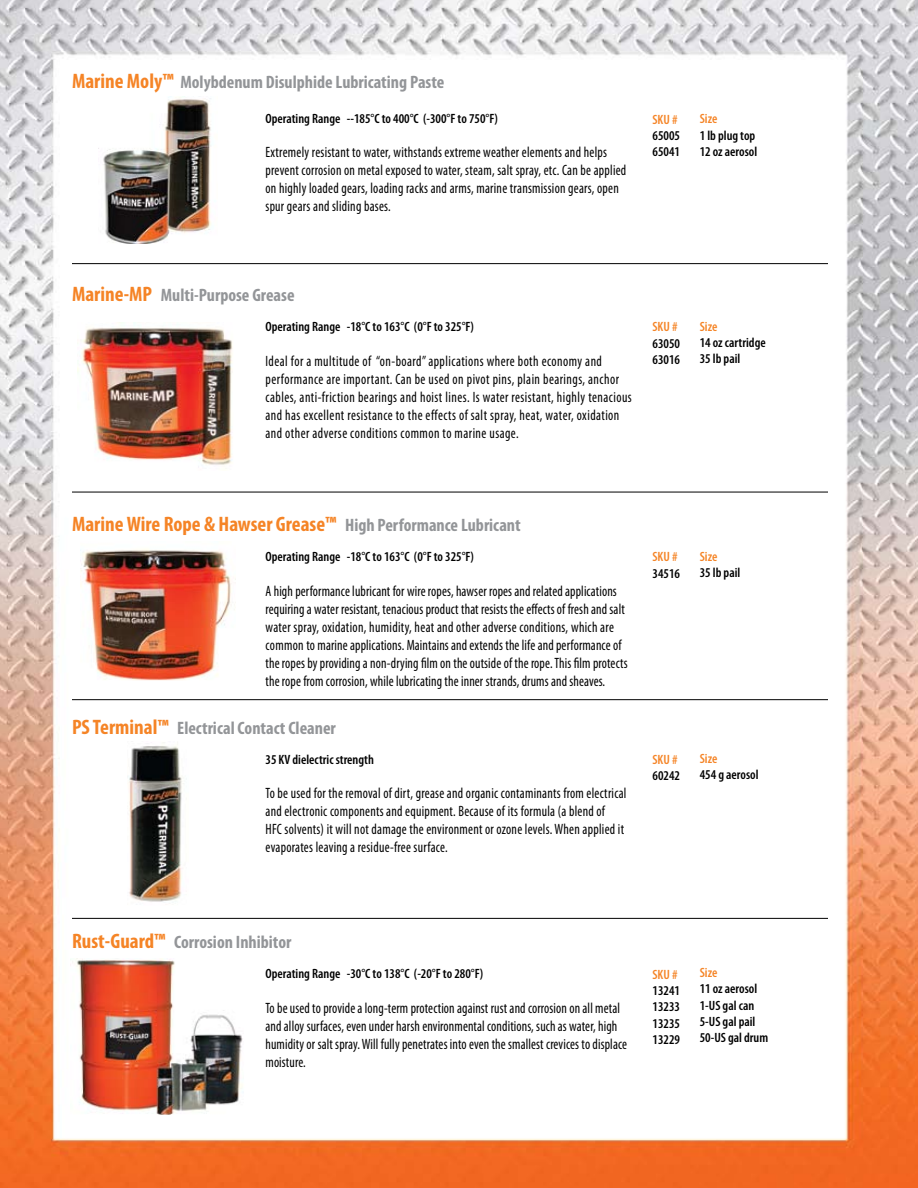
<style>
.page{position:relative;width:918px;height:1188px;background:#fff}
.page>*{position:absolute;margin:0;border:0;box-sizing:border-box;transform-origin:0 0}
.t1{font:700 condensed 21px "Myriad Pro";color:#f58426}
.t2{font:700 condensed 18px "Myriad Pro";color:#939598}
.t3{font:condensed 15px/18px "Myriad Pro";letter-spacing:.02em;color:#000;scale:.9 1}
.t4{font:600 condensed 13.5px/16.2px "Myriad Pro";color:#000}
.t5{font:600 condensed 13.5px "Myriad Pro";color:#f58426}
.s1{font-size:21px;color:#f58426}
.s2{font-size:18px;color:#939598}
</style>
<div class="page">
<img style="left:0;top:0;width:918px;height:1188px">
<hr style="left:72px;top:263px;width:756px;height:1px;background:#000">
<hr style="left:72px;top:492px;width:756px;height:1px;background:#000">
<hr style="left:72px;top:699px;width:756px;height:1px;background:#000">
<hr style="left:72px;top:918px;width:756px;height:1px;background:#000">
<img style="left:128px;top:741px;width:60px;height:165px">
<img style="left:99px;top:96px;width:118px;height:147px">
<img style="left:80px;top:541px;width:156px;height:141px">
<img style="left:70px;top:958px;width:176px;height:157px">
<img style="left:77px;top:323px;width:162px;height:147px">
<p class="t2" style="left:72px;top:71px;width:374px"><span class="s1">Marine Moly™</span> Molybdenum Disulphide Lubricating Paste</p>
<p class="t4" style="left:266px;top:110px;width:234px">Operating Range --185°C to 400°C (-300°F to 750°F)</p>
<p class="t3" style="left:266px;top:143px;width:402px">Extremely resistant to water, withstands extreme weather elements and helps prevent corrosion on metal exposed to water, steam, salt spray, etc. Can be applied on highly loaded gears, loading racks and arms, marine transmission gears, open spur gears and sliding bases.</p>
<p class="t5" style="left:652px;top:111px;width:27px">SKU #</p>
<p class="t4" style="left:652px;top:127px;width:29px">65005<br>65041</p>
<p class="t5" style="left:700px;top:111px;width:19px">Size</p>
<p class="t4" style="left:700px;top:127px;width:59px">1 lb plug top<br>12 oz aerosol</p>
<p class="t2" style="left:72px;top:284px;width:224px"><span class="s1">Marine-MP</span> Multi-Purpose Grease</p>
<p class="t4" style="left:266px;top:319px;width:210px">Operating Range -18°C to 163°C (0°F to 325°F)</p>
<p class="t3" style="left:266px;top:351px;width:408px">Ideal for a multitude of “on-board” applications where both economy and performance are important. Can be used on pivot pins, plain bearings, anchor cables, anti-friction bearings and hoist lines. Is water resistant, highly tenacious and has excellent resistance to the effects of salt spray, heat, water, oxidation and other adverse conditions common to marine usage.</p>
<p class="t5" style="left:652px;top:319px;width:27px">SKU #</p>
<p class="t4" style="left:652px;top:335px;width:29px">63050<br>63016</p>
<p class="t5" style="left:700px;top:318px;width:19px">Size</p>
<p class="t4" style="left:700px;top:334px;width:67px">14 oz cartridge<br>35 lb pail</p>
<h1 class="t1" style="left:72px;top:511px;width:450px">Marine Wire Rope &amp; Hawser Grease™ <span class="s2">High Performance Lubricant</span></h1>
<p class="t4" style="left:266px;top:549px;width:210px">Operating Range -18°C to 163°C (0°F to 325°F)</p>
<p class="t3" style="left:266px;top:581px;width:404px">A high performance lubricant for wire ropes, hawser ropes and related applications requiring a water resistant, tenacious product that resists the effects of fresh and salt water spray, oxidation, humidity, heat and other adverse conditions, which are common to marine applications. Maintains and extends the life and performance of the ropes by providing a non-drying film on the outside of the rope. This film protects the rope from corrosion, while lubricating the inner strands, drums and sheaves.</p>
<p class="t2" style="left:72px;top:716px;width:265px"><span class="s1">PS Terminal™</span> Electrical Contact Cleaner</p>
<p class="t4" style="left:266px;top:751px;width:110px">35 KV dielectric strength</p>
<p class="t3" style="left:266px;top:784px;width:403px">To be used for the removal of dirt, grease and organic contaminants from electrical and electronic components and equipment. Because of its formula (a blend of<br>HFC solvents) it will not damage the environment or ozone levels. When applied it evaporates leaving a residue-free surface.</p>
<p class="t5" style="left:652px;top:549px;width:27px">SKU #</p>
<p class="t4" style="left:652px;top:565px;width:29px">34516</p>
<p class="t5" style="left:700px;top:548px;width:19px">Size</p>
<p class="t4" style="left:700px;top:564px;width:42px">35 lb pail</p>
<p class="t5" style="left:652px;top:751px;width:27px">SKU #</p>
<p class="t4" style="left:652px;top:767px;width:29px">60242</p>
<p class="t5" style="left:700px;top:750px;width:19px">Size</p>
<p class="t4" style="left:700px;top:767px;width:60px">454 g aerosol</p>
<p class="t2" style="left:72px;top:931px;width:221px"><span class="s1">Rust-Guard™</span> Corrosion Inhibitor</p>
<p class="t4" style="left:266px;top:966px;width:219px">Operating Range -30°C to 138°C (-20°F to 280°F)</p>
<p class="t3" style="left:266px;top:998px;width:403px">To be used to provide a long-term protection against rust and corrosion on all metal and alloy surfaces, even under harsh environmental conditions, such as water, high humidity or salt spray. Will fully penetrates into even the smallest crevices to displace moisture.</p>
<p class="t5" style="left:652px;top:966px;width:27px">SKU #</p>
<p class="t4" style="left:652px;top:982px;width:29px;text-align:justify">13241<br>13233<br>13235<br>13229</p>
<p class="t5" style="left:700px;top:964px;width:19px">Size</p>
<p class="t4" style="left:700px;top:981px;width:70px">11 oz aerosol<br>1-US gal can<br>5-US gal pail<br>50-US gal drum</p>
</div>
